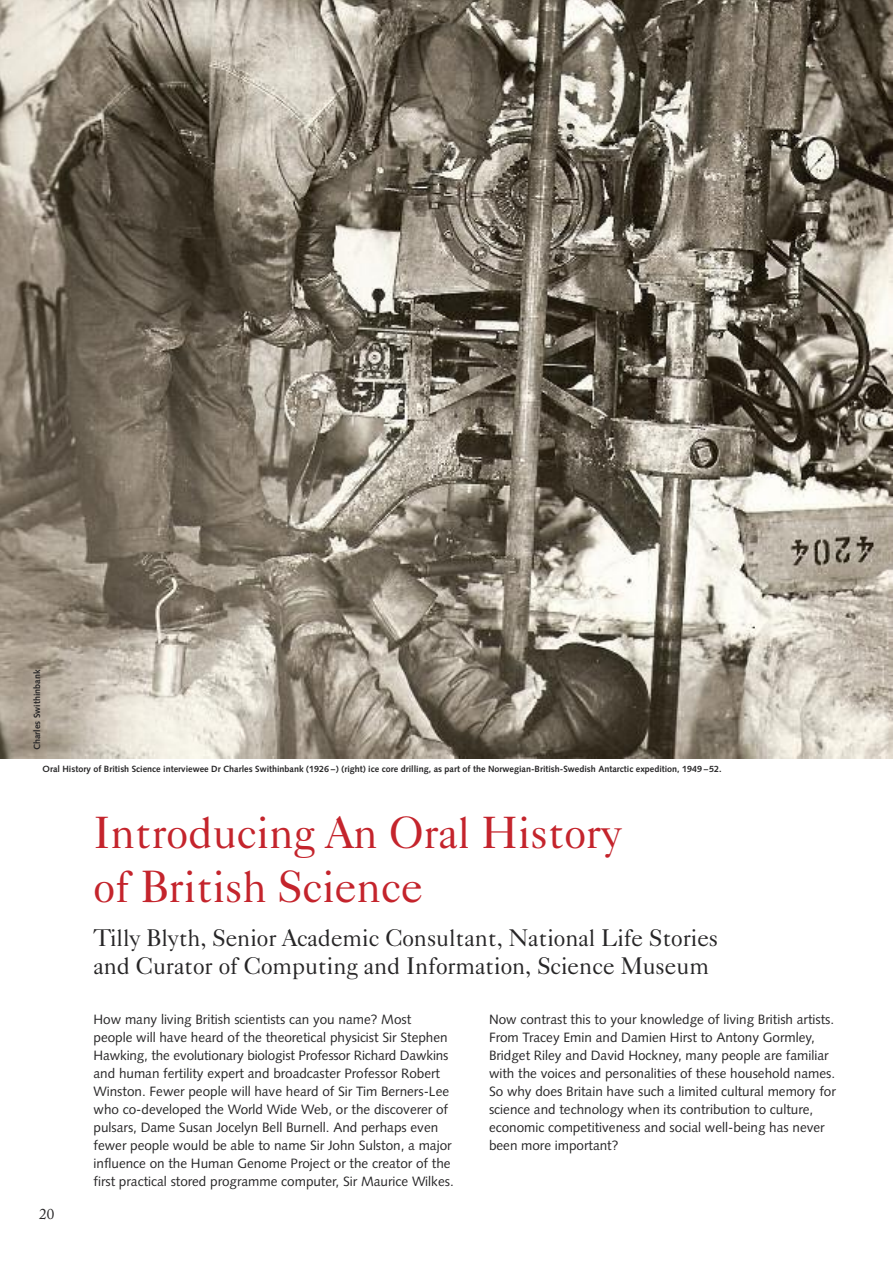
<style>
.page{position:relative;width:893px;height:1263px;background:#fff}
.page>*{position:absolute;margin:0;border:0;box-sizing:border-box;transform-origin:0 0}
.t1{font:45px/54px "Caslon 540 BT";color:#c4242c}
.t2{font:24px/28.8px "Caslon 540 BT";color:#272627}
.t3{font:15px "Adobe Caslon";color:#272627}
.t4{font:13.5px/18px "Syntax";color:#272627}
.t5{font:700 9px "Syntax";color:#272627}
</style>
<div class="page">
<img style="left:0;top:0;width:892px;height:758px">
<p class="t5" style="left:33px;top:750px;width:82px;rotate:-90deg">Charles Swithinbank</p>
<p class="t5" style="left:43px;top:765px;width:680px">Oral History of British Science interviewee Dr Charles Swithinbank (1926 –) (right) ice core drilling, as part of the Norwegian-British-Swedish Antarctic expedition, 1949 –52.</p>
<h1 class="t1" style="left:94px;top:810px;width:529px">Introducing An Oral History of British Science</h1>
<h2 class="t2" style="left:94px;top:925px;width:626px">Tilly Blyth, Senior Academic Consultant, National Life Stories and Curator of Computing and Information, Science Museum</h2>
<p class="t3" style="left:39px;top:1209px;width:16px">20</p>
<p class="t4" style="left:94px;top:1011px;width:362px">How many living British scientists can you name? Most<br>people will have heard of the theoretical physicist Sir Stephen Hawking, the evolutionary biologist Professor Richard Dawkins and human fertility expert and broadcaster Professor Robert Winston. Fewer people will have heard of Sir Tim Berners-Lee who co-developed the World Wide Web, or the discoverer of pulsars, Dame Susan Jocelyn Bell Burnell. And perhaps even fewer people would be able to name Sir John Sulston, a major influence on the Human Genome Project or the creator of the first practical stored programme computer, Sir Maurice Wilkes.</p>
<p class="t4" style="left:489px;top:1011px;width:348px">Now contrast this to your knowledge of living British artists.<br>From Tracey Emin and Damien Hirst to Antony Gormley, Bridget Riley and David Hockney, many people are familiar with the voices and personalities of these household names.<br>So why does Britain have such a limited cultural memory for science and technology when its contribution to culture‚ economic competitiveness and social well-being has never been more important?</p>
</div>
